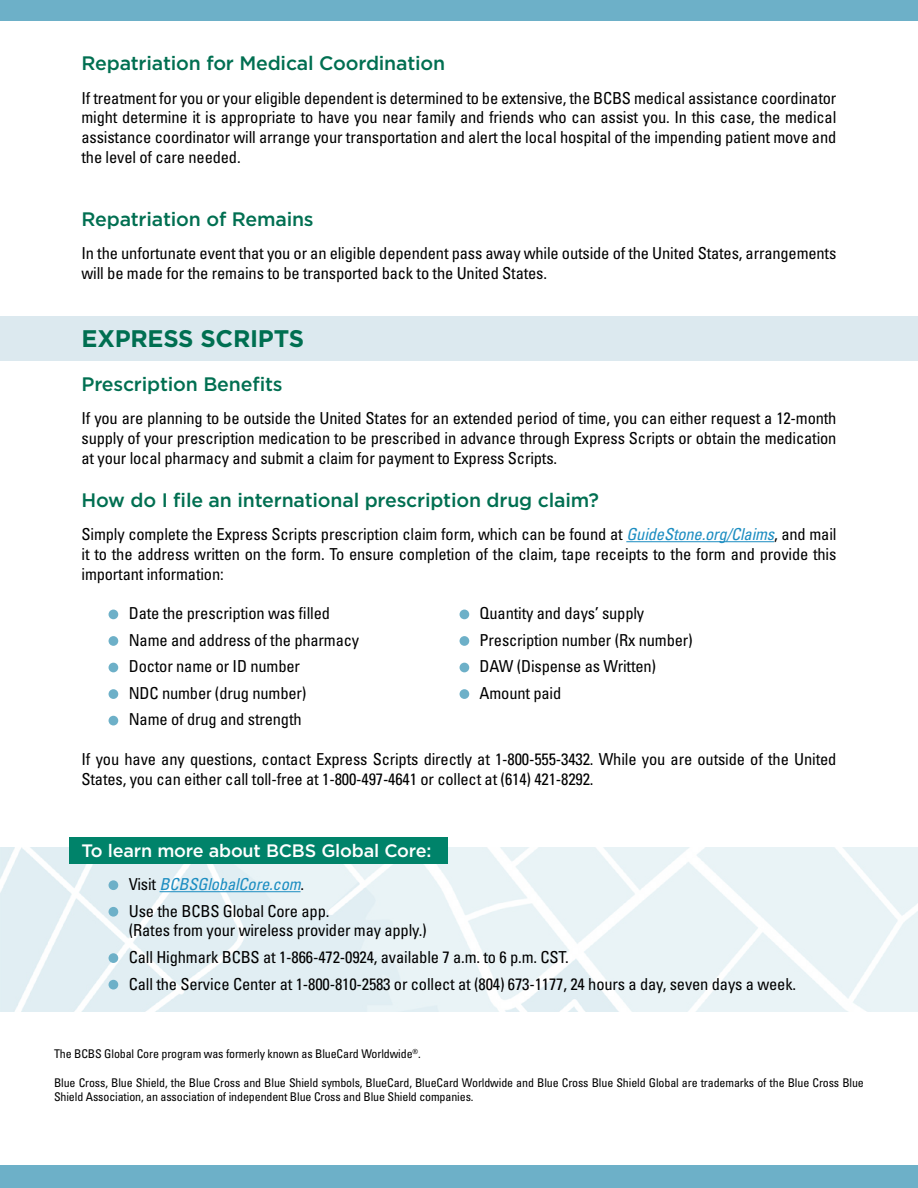
<style>
.page{position:relative;width:918px;height:1188px;background:#fff}
.page>*{position:absolute;margin:0;border:0;box-sizing:border-box;transform-origin:0 0}
.t1{font:700 24px "Gotham";letter-spacing:-.01em;color:#006f51}
.t2{font:500 19.5px "Gotham";letter-spacing:-.01em;color:#006f51}
.t3{font:500 18px "Gotham";letter-spacing:-.01em;color:#fff}
.t4{font:condensed 16.5px/19.8px "Univers";letter-spacing:-.01em;color:#000}
.t5{font:condensed 12px/14.4px "Univers";letter-spacing:-.01em;color:#000}
.s1{font-style:italic;color:#1c8dc1}
</style>
<div class="page">
<div style="left:0;top:316px;width:918px;height:45px;background:#dce9ef"></div>
<hr style="left:626px;top:541px;width:148px;height:1px;background:#1c8dc1">
<div style="left:109px;top:610px;width:9px;height:9px;background:#6db0c8;border-radius:50%"></div>
<div style="left:460px;top:610px;width:9px;height:9px;background:#6db0c8;border-radius:50%"></div>
<div style="left:109px;top:636px;width:9px;height:10px;background:#6db0c8;border-radius:50%"></div>
<div style="left:460px;top:636px;width:9px;height:10px;background:#6db0c8;border-radius:50%"></div>
<div style="left:109px;top:663px;width:9px;height:9px;background:#6db0c8;border-radius:50%"></div>
<div style="left:460px;top:663px;width:9px;height:9px;background:#6db0c8;border-radius:50%"></div>
<div style="left:109px;top:689px;width:9px;height:10px;background:#6db0c8;border-radius:50%"></div>
<div style="left:460px;top:689px;width:9px;height:10px;background:#6db0c8;border-radius:50%"></div>
<div style="left:109px;top:716px;width:9px;height:9px;background:#6db0c8;border-radius:50%"></div>
<div style="left:0;top:0;width:918px;height:21px;background:#6db0c8"></div>
<div style="left:0;top:1165px;width:918px;height:23px;background:#6db0c8"></div>
<img style="left:0;top:848px;width:918px;height:164px">
<div style="left:69px;top:837px;width:378px;height:26px;background:#00836a"></div>
<hr style="left:160px;top:891px;width:141px;height:1px;background:#1c8dc1">
<div style="left:109px;top:880px;width:9px;height:10px;background:#6db0c8;border-radius:50%"></div>
<div style="left:109px;top:907px;width:9px;height:10px;background:#6db0c8;border-radius:50%"></div>
<div style="left:109px;top:953px;width:9px;height:10px;background:#6db0c8;border-radius:50%"></div>
<div style="left:109px;top:980px;width:9px;height:10px;background:#6db0c8;border-radius:50%"></div>
<p class="t2" style="left:82px;top:52px;width:365px">Repatriation for Medical Coordination</p>
<p class="t4" style="left:82px;top:88px;width:756px;text-align:justify">If treatment for you or your eligible dependent is determined to be extensive, the BCBS medical assistance coordinator might determine it is appropriate to have you near family and friends who can assist you. In this case, the medical assistance coordinator will arrange your transportation and alert the local hospital of the impending patient move and the level of care needed.</p>
<p class="t2" style="left:82px;top:208px;width:234px">Repatriation of Remains</p>
<p class="t4" style="left:82px;top:243px;width:756px">In the unfortunate event that you or an eligible dependent pass away while outside of the United States, arrangements will be made for the remains to be transported back to the United States.</p>
<h1 class="t1" style="left:82px;top:325px;width:224px">EXPRESS SCRIPTS</h1>
<p class="t2" style="left:82px;top:373px;width:203px">Prescription Benefits</p>
<p class="t4" style="left:82px;top:408px;width:757px;text-align:justify">If you are planning to be outside the United States for an extended period of time, you can either request a 12-month supply of your prescription medication to be prescribed in advance through Express Scripts or obtain the medication at your local pharmacy and submit a claim for payment to Express Scripts.</p>
<p class="t2" style="left:82px;top:489px;width:519px">How do I file an international prescription drug claim?</p>
<p class="t4" style="left:82px;top:524px;width:756px;text-align:justify">Simply complete the Express Scripts prescription claim form, which can be found at <span class="s1">GuideStone.org/Claims</span>, and mail it to the address written on the form. To ensure completion of the claim, tape receipts to the form and provide this important information:</p>
<p class="t4" style="left:129px;top:603px;width:203px">Date the prescription was filled</p>
<p class="t4" style="left:480px;top:603px;width:166px">Quantity and days’ supply</p>
<p class="t4" style="left:129px;top:630px;width:232px">Name and address of the pharmacy</p>
<p class="t4" style="left:480px;top:630px;width:215px">Prescription number (Rx number)</p>
<p class="t4" style="left:129px;top:656px;width:173px">Doctor name or ID number</p>
<p class="t4" style="left:480px;top:656px;width:178px">DAW (Dispense as Written)</p>
<p class="t4" style="left:129px;top:683px;width:179px">NDC number (drug number)</p>
<p class="t4" style="left:480px;top:683px;width:83px">Amount paid</p>
<p class="t4" style="left:129px;top:709px;width:174px">Name of drug and strength</p>
<p class="t4" style="left:82px;top:749px;width:756px">If you have any questions, contact Express Scripts directly at 1-800-555-3432. While you are outside of the United<br>States, you can either call toll-free at 1-800-497-4641 or collect at (614) 421-8292.</p>
<p class="t3" style="left:82px;top:840px;width:352px">To learn more about BCBS Global Core:</p>
<p class="t4" style="left:129px;top:871px;width:202px;line-height:26.5px">Visit <span class="s1">BCBSGlobalCore.com</span>.<br>Use the BCBS Global Core app.</p>
<p class="t4" style="left:129px;top:917px;width:669px;line-height:26.5px">(Rates from your wireless provider may apply.)<br>Call Highmark BCBS at 1-866-472-0924, available 7 a.m. to 6 p.m. CST.<br>Call the Service Center at 1-800-810-2583 or collect at (804) 673-1177, 24 hours a day, seven days a week.</p>
<p class="t5" style="left:54px;top:1046px;width:368px">The BCBS Global Core program was formerly known as BlueCard Worldwide<sup>®</sup>.</p>
<p class="t5" style="left:54px;top:1075px;width:811px">Blue Cross, Blue Shield, the Blue Cross and Blue Shield symbols, BlueCard, BlueCard Worldwide and Blue Cross Blue Shield Global are trademarks of the Blue Cross Blue<br>Shield Association, an association of independent Blue Cross and Blue Shield companies.</p>
</div>
